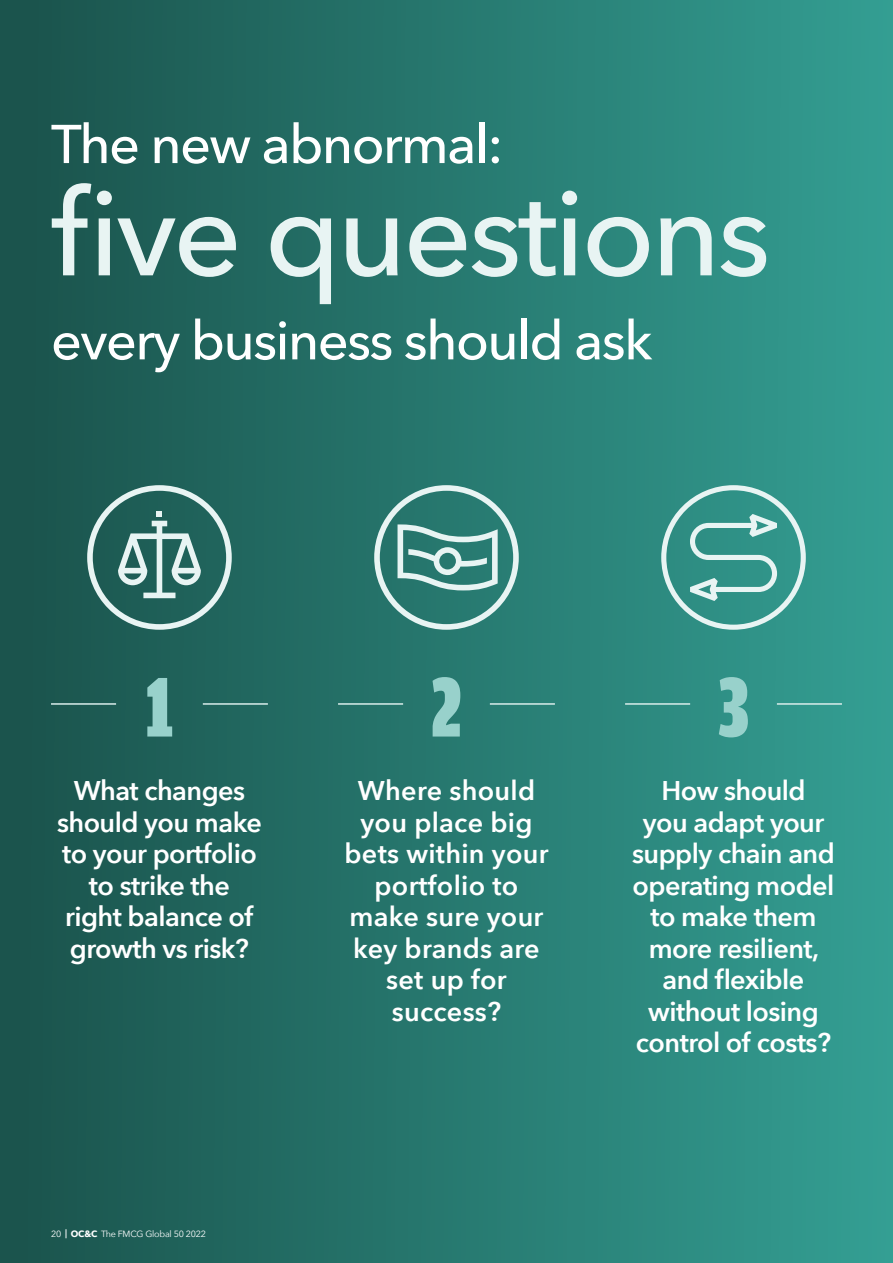
<style>
.page{position:relative;width:893px;height:1263px;background:#fff}
.page>*{position:absolute;margin:0;border:0;box-sizing:border-box;transform-origin:0 0}
.t1{font:500 120px "Avenir Next";letter-spacing:-.03em;color:#e8f4f3}
.t2{font:900 90px "Amplitude Comp";color:#98d1cb}
.t3{font:500 54px "Avenir Next";letter-spacing:-.03em;color:#fff}
.t4{font:600 27px/31.5px "Avenir Next";letter-spacing:-.02em;color:#fff;text-align:center}
.t5{font:600 27px/31.5px "Avenir Next";letter-spacing:.01em;color:#fff;text-align:center}
.t6{font:9px "Avenir Next";letter-spacing:-.025em;color:#fff}
.s1{font-weight:700}
</style>
<div class="page">
<div style="left:0;top:0;width:893px;height:1263px;background:linear-gradient(to right,#1a524b,#349f93)"></div>
<svg style="left:87px;top:485px;width:145px;height:145px;background:#4c807a"></svg>
<svg style="left:661px;top:485px;width:145px;height:145px;background:#53a49b"></svg>
<svg style="left:374px;top:485px;width:145px;height:145px;background:#52938c"></svg>
<hr style="left:51px;top:703px;width:65px;height:2px;background:#daedeb">
<hr style="left:203px;top:703px;width:65px;height:2px;background:#daedeb">
<hr style="left:625px;top:703px;width:65px;height:2px;background:#daedeb">
<hr style="left:777px;top:703px;width:65px;height:2px;background:#daedeb">
<hr style="left:338px;top:703px;width:65px;height:2px;background:#daedeb">
<hr style="left:490px;top:703px;width:65px;height:2px;background:#daedeb">
<h3 class="t3" style="left:51px;top:98px;width:454px">The new abnormal:</h3>
<h1 class="t1" style="left:51px;top:131px;width:721px">five questions</h1>
<h3 class="t3" style="left:51px;top:295px;width:603px">every business should ask</h3>
<h2 class="t2" style="left:146px;top:659px;width:29px">1</h2>
<p class="t4" style="left:57px;top:774px;width:206px">What changes should you make to your portfolio to strike the<br>right balance of growth vs risk?</p>
<p class="t6" style="left:51px;top:1227px;width:156px">20 <sup>|</sup> <span class="s1">OC&amp;C</span> The FMCG Global 50 2022</p>
<h2 class="t2" style="left:431px;top:659px;width:32px">2</h2>
<p class="t5" style="left:344px;top:774px;width:206px">Where should you place big bets within your portfolio to make sure your key brands are set up for success?</p>
<h2 class="t2" style="left:718px;top:659px;width:32px">3</h2>
<p class="t4" style="left:632px;top:774px;width:204px">How should<br>you adapt your supply chain and operating model to make them more resilient, and flexible without losing control of costs?</p>
</div>
